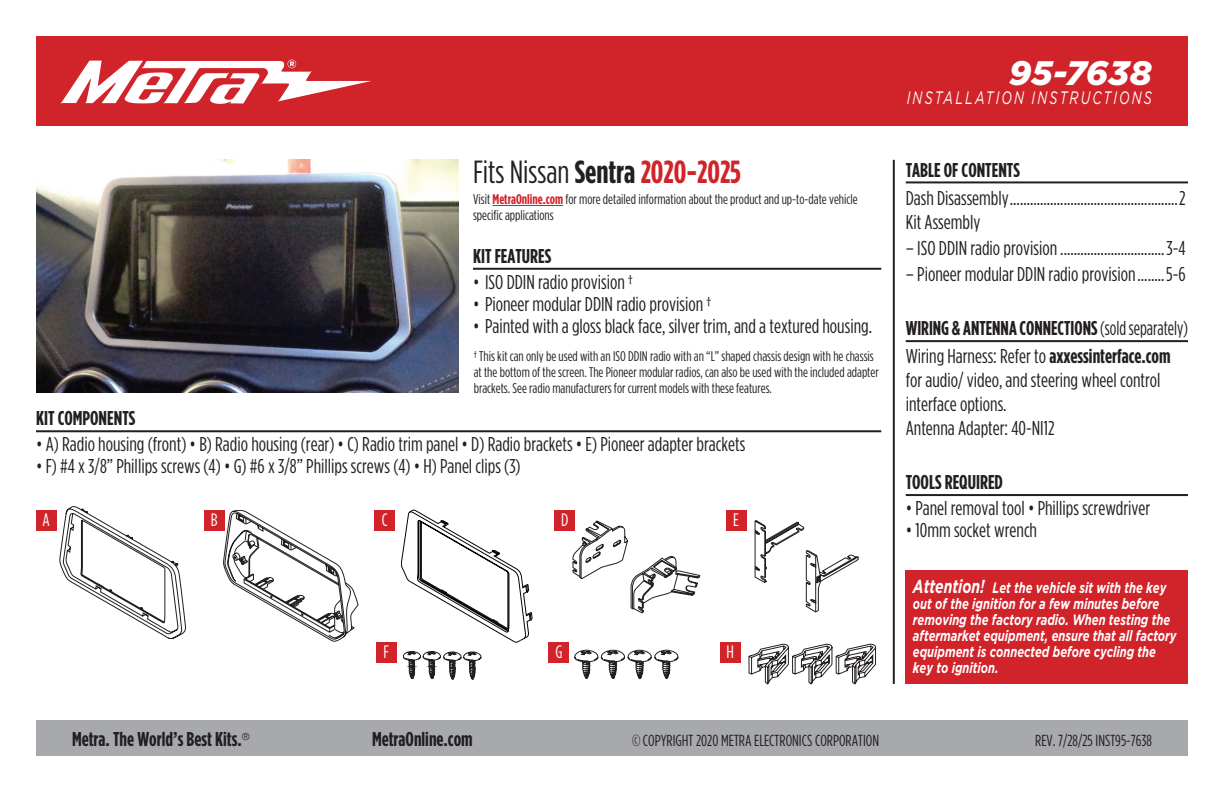
<style>
.page{position:relative;width:1224px;height:792px;background:#fff}
.page>*{position:absolute;margin:0;border:0;box-sizing:border-box;transform-origin:0 0}
.t1{font:italic 900 34px "Gotham";color:#fff}
.t2{font:32px "Gotham Condensed";color:#231f20}
.t3{font:20px/24px "Gotham Condensed";color:#231f20}
.t4{font:700 20px/28px "Gotham Condensed";color:#231f20}
.t5{font:italic 18px "Gotham";letter-spacing:.165em;color:#fff;scale:.7 1}
.t6{font:18px "Gotham Condensed";color:#fff}
.t7{font:16px "Gotham Condensed";color:#231f20}
.t8{font:italic 700 15px/16px "Gotham";color:#fff;scale:.74 1}
.t9{font:14px/16px "Gotham Condensed";color:#231f20}
.s1{font-weight:700}
.s2{font-weight:700;color:#d1232a}
.s3{font-weight:400}
.s4{font-size:18.8px}
</style>
<div class="page">
<div style="left:36px;top:720px;width:1152px;height:36px;background:#a8a9ad"></div>
<hr style="left:893px;top:160px;width:2px;height:524px;background:#231f20">
<div style="left:36px;top:36px;width:1152px;height:90px;background:#d1232a"></div>
<svg style="left:60px;top:60px;width:311px;height:44px"></svg>
<div style="left:906px;top:570px;width:282px;height:114px;background:#d1232a"></div>
<hr style="left:473px;top:268px;width:408px;height:2px;background:#231f20">
<hr style="left:36px;top:430px;width:845px;height:2px;background:#231f20">
<hr style="left:906px;top:494px;width:282px;height:2px;background:#231f20">
<hr style="left:906px;top:340px;width:282px;height:2px;background:#231f20">
<hr style="left:906px;top:181px;width:282px;height:2px;background:#231f20">
<svg style="left:60px;top:506px;width:126px;height:133px"></svg>
<svg style="left:223px;top:510px;width:135px;height:131px"></svg>
<svg style="left:573px;top:521px;width:127px;height:92px"></svg>
<svg style="left:755px;top:520px;width:103px;height:92px"></svg>
<svg style="left:401px;top:510px;width:131px;height:169px"></svg>
<svg style="left:575px;top:649px;width:103px;height:29px"></svg>
<svg style="left:749px;top:644px;width:127px;height:41px"></svg>
<div style="left:36px;top:511px;width:21px;height:20px;background:#d1232a"></div>
<div style="left:204px;top:511px;width:20px;height:20px;background:#d1232a"></div>
<div style="left:375px;top:511px;width:20px;height:20px;background:#d1232a"></div>
<div style="left:376px;top:642px;width:20px;height:21px;background:#d1232a"></div>
<div style="left:549px;top:642px;width:20px;height:21px;background:#d1232a"></div>
<div style="left:555px;top:511px;width:20px;height:20px;background:#d1232a"></div>
<div style="left:726px;top:511px;width:21px;height:20px;background:#d1232a"></div>
<div style="left:720px;top:643px;width:21px;height:20px;background:#d1232a"></div>
<hr style="left:493px;top:205px;width:70px;height:1px;background:#d1232a">
<img style="left:36px;top:160px;width:423px;height:232px">
<h1 class="t1" style="left:1009px;top:53px;width:144px">95-7638</h1>
<h2 class="t2" style="left:473px;top:155px;width:269px">Fits Nissan <span class="s1">Sentra</span> <span class="s2">2020-2025</span></h2>
<p class="t9" style="left:473px;top:191px;width:386px">Visit <span class="s2">MetraOnline.com</span> for more detailed information about the product and up-to-date vehicle specific applications</p>
<p class="t4" style="left:473px;top:241px;width:80px">KIT FEATURES</p>
<p class="t3" style="left:473px;top:269px;width:161px">• ISO DDIN radio provision †</p>
<p class="t3" style="left:473px;top:291px;width:240px">• Pioneer modular DDIN radio provision †</p>
<p class="t3" style="left:473px;top:313px;width:401px">• Painted with a gloss black face, silver trim, and a textured housing.</p>
<p class="t9" style="left:474px;top:348px;width:406px">† This kit can only be used with an ISO DDIN radio with an “L” shaped chassis design with he chassis at the bottom of the screen. The Pioneer modular radios, can also be used with the included adapter brackets. See radio manufacturers for current models with these features.</p>
<p class="t4" style="left:36px;top:403px;width:101px">KIT COMPONENTS</p>
<p class="t3" style="left:36px;top:432px;width:711px">• A) Radio housing (front) • B) Radio housing (rear) • C) Radio trim panel • D) Radio brackets • E) Pioneer adapter brackets</p>
<p class="t3" style="left:36px;top:454px;width:486px">• F) #4 x 3/8” Phillips screws (4) • G) #6 x 3/8” Phillips screws (4) • H) Panel clips (3)</p>
<p class="t6" style="left:43px;top:510px;width:9px">A</p>
<p class="t6" style="left:211px;top:510px;width:8px">B</p>
<p class="t6" style="left:382px;top:510px;width:7px">C</p>
<p class="t6" style="left:561px;top:510px;width:9px">D</p>
<p class="t6" style="left:733px;top:510px;width:7px">E</p>
<p class="t6" style="left:383px;top:642px;width:7px">F</p>
<p class="t6" style="left:555px;top:642px;width:9px">G</p>
<p class="t6" style="left:726px;top:642px;width:9px">H</p>
<p class="t5" style="left:907px;top:88px;width:352px">INSTALLATION INSTRUCTIONS</p>
<p class="t4" style="left:906px;top:155px;width:116px">TABLE OF CONTENTS</p>
<p class="t3" style="left:906px;top:185px;width:281px">Dash Disassembly..................................................2<br>Kit Assembly</p>
<p class="t3" style="left:906px;top:235px;width:281px">– ISO DDIN radio provision...............................3-4</p>
<p class="t3" style="left:906px;top:261px;width:282px">– Pioneer modular DDIN radio provision........5-6</p>
<p class="t4" style="left:906px;top:314px;width:284px">WIRING &amp; ANTENNA CONNECTIONS<span class="s3">(sold separately)<br>Wiring Harness: Refer to</span> axxessinterface.com</p>
<p class="t3" style="left:906px;top:368px;width:256px">for audio/ video, and steering wheel control interface options.<br>Antenna Adapter: 40-NI12</p>
<p class="t4" style="left:906px;top:468px;width:99px">TOOLS REQUIRED</p>
<p class="t3" style="left:906px;top:496px;width:246px">• Panel removal tool • Phillips screwdriver</p>
<p class="t3" style="left:906px;top:518px;width:133px">• 10mm socket wrench</p>
<p class="t8" style="left:913px;top:580px;width:358px"><span class="s4">Attention!</span> Let the vehicle sit with the key out of the ignition for a few minutes before removing the factory radio. When testing the aftermarket equipment, ensure that all factory equipment is connected before cycling the key to ignition.</p>
<p class="t4" style="left:72px;top:724px;width:179px">Metra. The World’s Best Kits.<sup>®</sup></p>
<p class="t4" style="left:372px;top:724px;width:102px">MetraOnline.com</p>
<p class="t7" style="left:632px;top:732px;width:249px">© COPYRIGHT 2020 METRA ELECTRONICS CORPORATION</p>
<p class="t7" style="left:1035px;top:732px;width:118px">REV. 7/28/25 INST95-7638</p>
</div>
